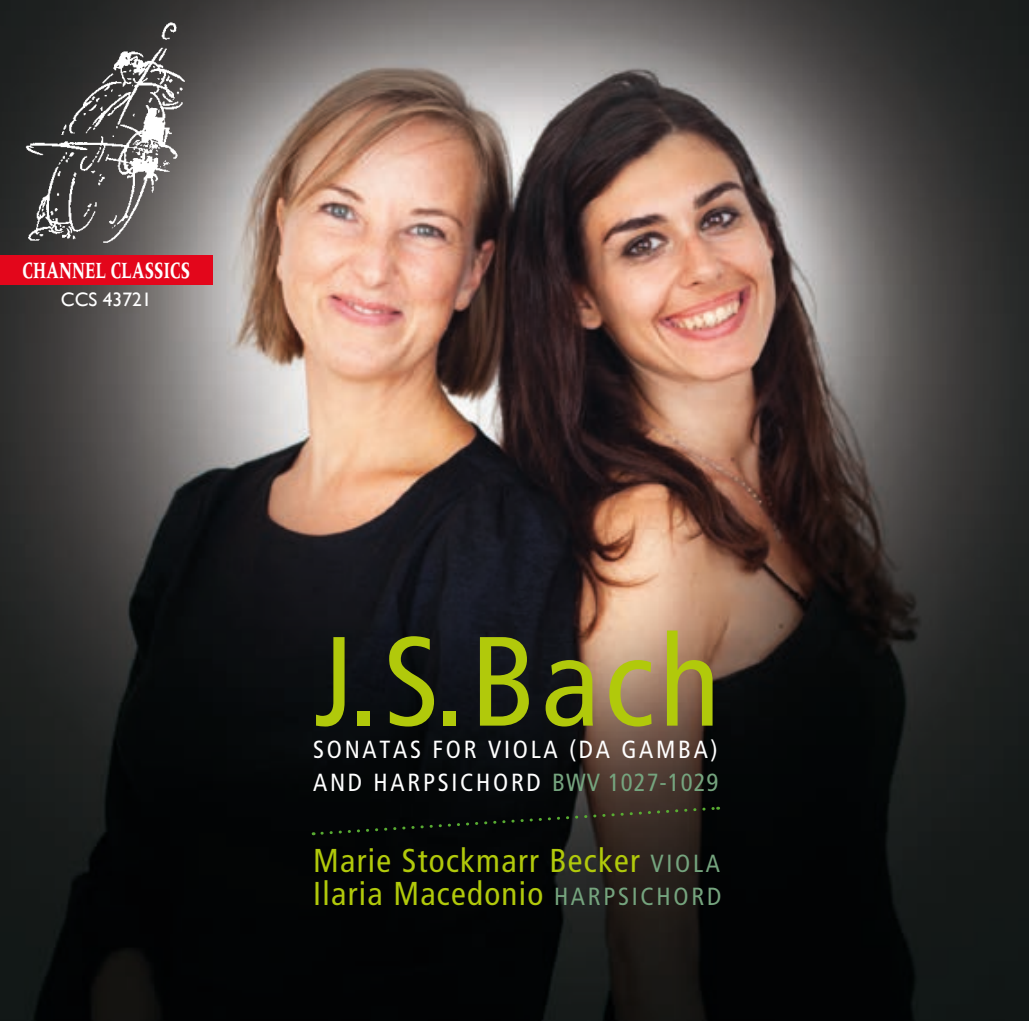
<style>
.page{position:relative;width:1029px;height:1021px;background:#fff}
.page>*{position:absolute;margin:0;border:0;box-sizing:border-box;transform-origin:0 0}
.t1{font:condensed 126.9px "Frutiger";color:#b1c90b}
.t2{font:condensed 33px/33px "Frutiger";letter-spacing:.04em;color:#b1c90b}
.t3{font:condensed 24.9px/33px "Frutiger";letter-spacing:.11em;color:#fff}
.t4{font:700 24px "Meridien";color:#fff;scale:.65 1}
.t5{font:19.5px "Gill Sans";color:#fff}
.s1{color:#75a47e}
.s2{font-size:24.9px;color:#75a47e}
</style>
<div class="page">
<img style="left:0;top:0;width:1029px;height:1020px">
<img style="left:24px;top:22px;width:163px;height:222px">
<div style="left:0;top:255px;width:213px;height:30px;background:#e3061b"></div>
<svg style="left:313px;top:805px;width:406px;height:31px;background:#151511"></svg>
<p class="t4" style="left:22px;top:256px;width:260px">CHANNEL CLASSICS</p>
<p class="t5" style="left:61px;top:288px;width:92px">CCS 43721</p>
<h1 class="t1" style="left:313px;top:607px;width:409px">J.S.Bach</h1>
<p class="t3" style="left:313px;top:733px;width:407px">SONATAS FOR VIOLA (DA GAMBA)<br>AND HARPSICHORD <span class="s1">BWV 1027-1029</span></p>
<p class="t2" style="left:313px;top:844px;width:410px">Marie Stockmarr Becker <span class="s2">VIOLA<br></span>Ilaria Macedonio <span class="s2">HARPSICHORD</span></p>
</div>
